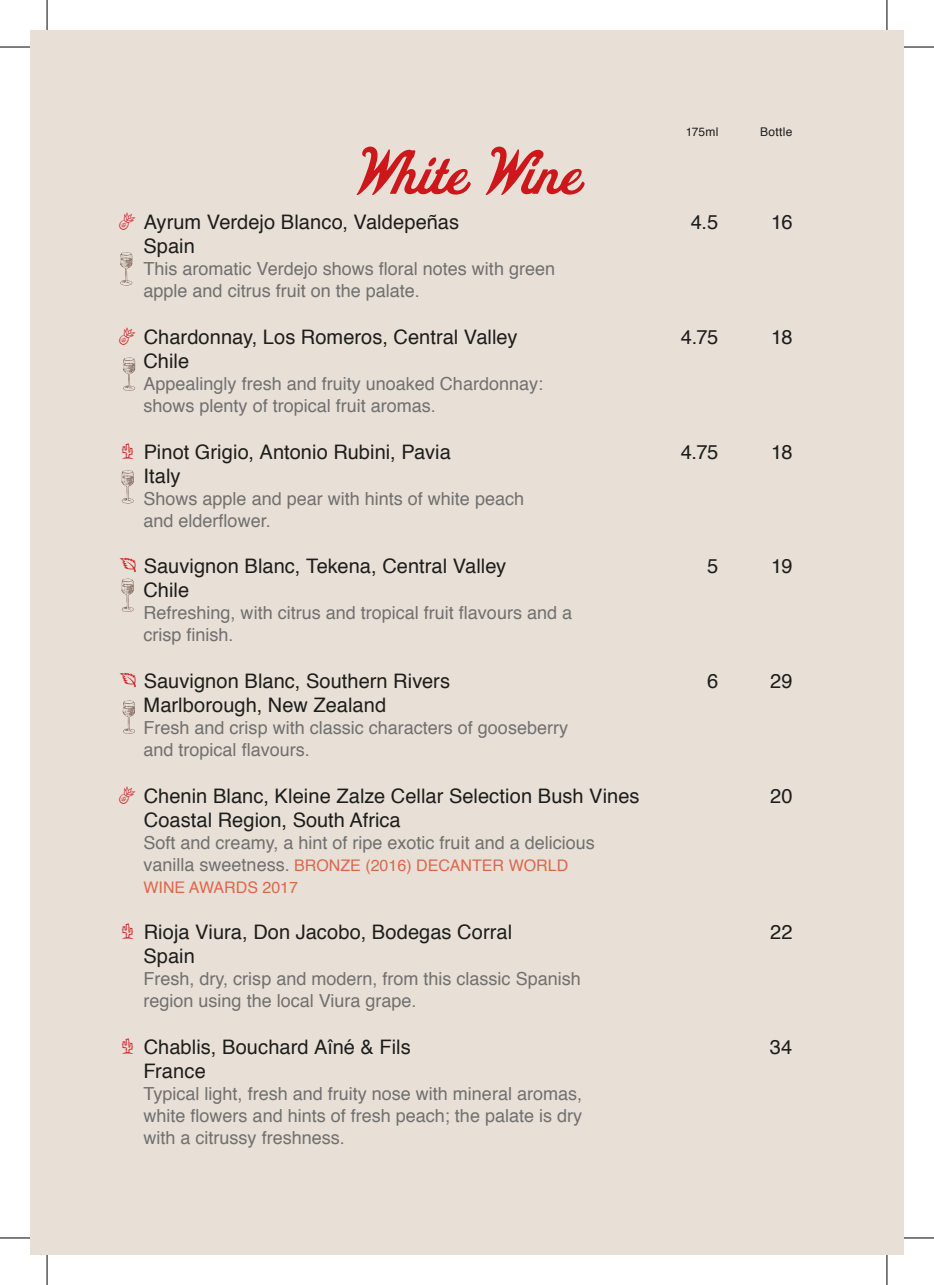
<style>
.page{position:relative;width:934px;height:1285px;background:#fff}
.page>*{position:absolute;margin:0;border:0;box-sizing:border-box;transform-origin:0 0}
.t1{font:62px "Fenway Park JF";letter-spacing:.005em;color:#cd171a}
.t2{font:20px "Helvetica";letter-spacing:.005em;color:#1d1d1b}
.t3{font:18px/22px "Helvetica";color:#70706f}
.t4{font:16px/22px "Helvetica";color:#dd674d}
.t5{font:12px "Helvetica";letter-spacing:.02em;color:#1d1d1b}
.s1{font-family:"Expressions RDA";color:#cd171a}
.s2{font-size:18px;color:#70706f}
</style>
<div class="page">
<div style="left:30px;top:30px;width:873px;height:1225px;background:#e8e0d7"></div>
<svg style="left:120px;top:252px;width:12px;height:34px"></svg>
<svg style="left:123px;top:357px;width:12px;height:34px"></svg>
<svg style="left:122px;top:700px;width:13px;height:34px"></svg>
<svg style="left:121px;top:470px;width:13px;height:33px"></svg>
<svg style="left:121px;top:578px;width:13px;height:34px"></svg>
<hr style="left:0;top:47px;width:30px;height:1px;background:#000">
<hr style="left:903px;top:47px;width:30px;height:1px;background:#000">
<hr style="left:0;top:1237px;width:30px;height:1px;background:#000">
<hr style="left:903px;top:1237px;width:30px;height:1px;background:#000">
<hr style="left:47px;top:0;width:1px;height:30px;background:#000">
<hr style="left:47px;top:1255px;width:1px;height:30px;background:#000">
<hr style="left:886px;top:0;width:1px;height:30px;background:#000">
<hr style="left:886px;top:1255px;width:1px;height:30px;background:#000">
<p class="t5" style="left:685px;top:122px;width:34px">175ml</p>
<p class="t5" style="left:759px;top:122px;width:34px">Bottle</p>
<h1 class="t1" style="left:355px;top:132px;width:225px">White Wine</h1>
<p class="t2" style="left:120px;top:207px;width:340px"><span class="s1">C</span> Ayrum Verdejo Blanco, Valdepeñas</p>
<p class="t2" style="left:690px;top:207px;width:29px">4.5</p>
<p class="t2" style="left:770px;top:207px;width:23px">16</p>
<p class="t2" style="left:143px;top:231px;width:53px">Spain</p>
<p class="t3" style="left:143px;top:258px;width:413px">This aromatic Verdejo shows floral notes with green apple and citrus fruit on the palate.</p>
<p class="t2" style="left:120px;top:321px;width:399px"><span class="s1">C</span> Chardonnay, Los Romeros, Central Valley</p>
<p class="t2" style="left:680px;top:321px;width:39px">4.75</p>
<p class="t2" style="left:770px;top:321px;width:23px">18</p>
<p class="t2" style="left:143px;top:345px;width:47px">Chile</p>
<p class="t3" style="left:143px;top:373px;width:401px">Appealingly fresh and fruity unoaked Chardonnay: shows plenty of tropical fruit aromas.</p>
<p class="t2" style="left:122px;top:436px;width:330px"><span class="s1">A</span> Pinot Grigio, Antonio Rubini, Pavia</p>
<p class="t2" style="left:680px;top:436px;width:39px">4.75</p>
<p class="t2" style="left:770px;top:436px;width:23px">18</p>
<p class="t2" style="left:143px;top:460px;width:39px">Italy</p>
<p class="t3" style="left:143px;top:488px;width:382px">Shows apple and pear with hints of white peach and elderflower.</p>
<p class="t2" style="left:119px;top:551px;width:389px"><span class="s1">B</span> Sauvignon Blanc, Tekena, Central Valley</p>
<p class="t2" style="left:707px;top:551px;width:13px">5</p>
<p class="t2" style="left:770px;top:551px;width:23px">19</p>
<p class="t2" style="left:143px;top:575px;width:47px">Chile</p>
<p class="t3" style="left:143px;top:602px;width:430px">Refreshing, with citrus and tropical fruit flavours and a crisp finish.</p>
<p class="t2" style="left:119px;top:665px;width:333px"><span class="s1">B</span> Sauvignon Blanc, Southern Rivers</p>
<p class="t2" style="left:707px;top:665px;width:13px">6</p>
<p class="t2" style="left:769px;top:665px;width:24px">29</p>
<p class="t2" style="left:143px;top:689px;width:244px">Marlborough, New Zealand</p>
<p class="t3" style="left:143px;top:717px;width:426px">Fresh and crisp with classic characters of gooseberry and tropical flavours.</p>
<p class="t2" style="left:120px;top:780px;width:521px"><span class="s1">C</span> Chenin Blanc, Kleine Zalze Cellar Selection Bush Vines</p>
<p class="t2" style="left:769px;top:780px;width:24px">20</p>
<p class="t2" style="left:144px;top:804px;width:258px">Coastal Region, South Africa</p>
<p class="t3" style="left:143px;top:832px;width:452px">Soft and creamy, a hint of ripe exotic fruit and a delicious</p>
<p class="t4" style="left:143px;top:854px;width:426px"><span class="s2">vanilla sweetness.</span> BRONZE (2016) DECANTER WORLD<br>WINE AWARDS 2017</p>
<p class="t2" style="left:122px;top:917px;width:391px"><span class="s1">A</span> Rioja Viura, Don Jacobo, Bodegas Corral</p>
<p class="t2" style="left:769px;top:917px;width:24px">22</p>
<p class="t2" style="left:143px;top:941px;width:53px">Spain</p>
<p class="t3" style="left:143px;top:968px;width:438px">Fresh, dry, crisp and modern, from this classic Spanish region using the local Viura grape.</p>
<p class="t2" style="left:122px;top:1031px;width:290px"><span class="s1">A</span> Chablis, Bouchard Aîné &amp; Fils</p>
<p class="t2" style="left:769px;top:1031px;width:24px">34</p>
<p class="t2" style="left:143px;top:1055px;width:64px">France</p>
<p class="t3" style="left:143px;top:1083px;width:440px;text-align:justify">Typical light, fresh and fruity nose with mineral aromas, white flowers and hints of fresh peach; the palate is dry with a citrussy freshness.</p>
</div>
